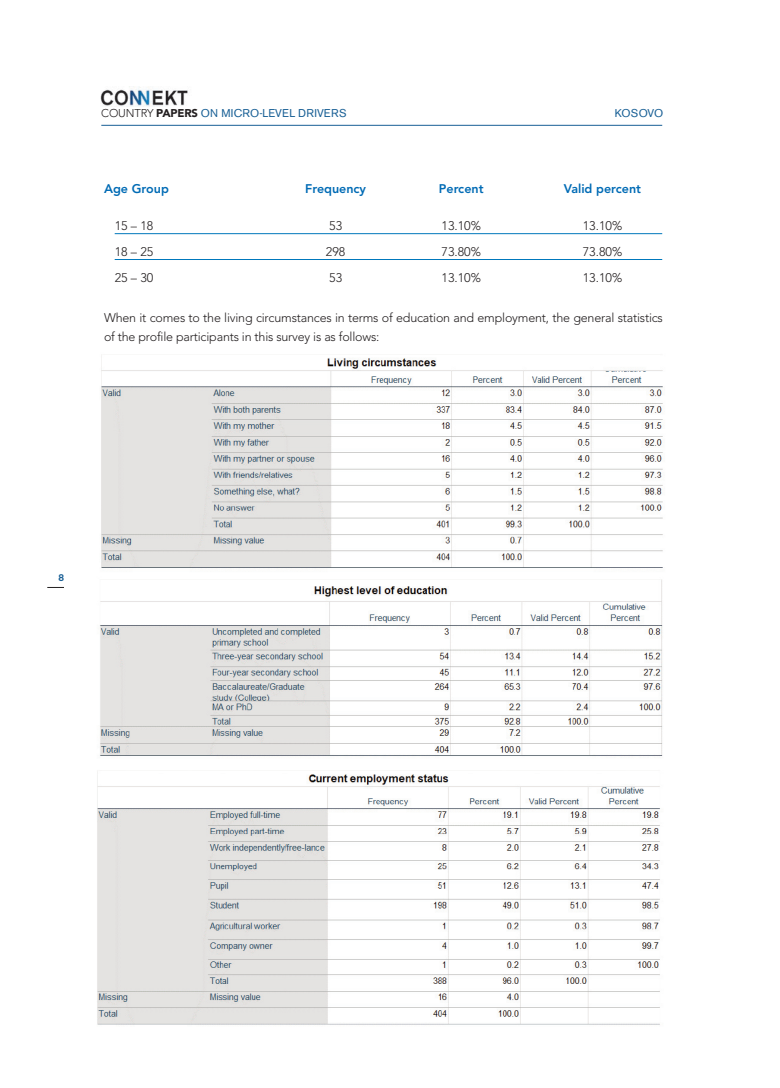
<style>
.page{position:relative;width:780px;height:1088px;background:#fff}
.page>*{position:absolute;margin:0;border:0;box-sizing:border-box;transform-origin:0 0}
.t1{font:300 12.5px/18.8px "Avenir LT Pro";letter-spacing:-.015em;color:#231f20}
.t2{font:800 12.5px "Avenir LT Pro";color:#006bb5}
.t3{font:11.25px "Akzidenz Grotesk BE";letter-spacing:.02em;color:#185f95}
.t4{font:500 10px "Akzidenz Grotesk BE";color:#185f95}
.s1{font-family:"Avenir LT Pro";font-weight:300;color:#231f20}
.s2{font-family:"Avenir LT Pro";font-weight:900;color:#231f20}
</style>
<div class="page">
<img style="left:100px;top:87px;width:88px;height:20px">
<svg style="left:47px;top:587px;width:17px;height:1px"></svg>
<hr style="left:101px;top:125px;width:561px;height:1px;background:#185f95">
<hr style="left:115px;top:233px;width:547px;height:1px;background:#0078bc">
<hr style="left:115px;top:259px;width:547px;height:1px;background:#0078bc">
<img style="left:101px;top:355px;width:562px;height:213px">
<img style="left:100px;top:579px;width:563px;height:177px">
<img style="left:97px;top:771px;width:563px;height:254px">
<p class="t3" style="left:101px;top:109px;width:247px"><span class="s1">COUNTRY</span> <span class="s2">PAPERS</span> ON MICRO-LEVEL DRIVERS</p>
<p class="t3" style="left:614px;top:109px;width:50px">KOSOVO</p>
<p class="t2" style="left:104px;top:183px;width:66px">Age Group</p>
<p class="t2" style="left:305px;top:183px;width:62px">Frequency</p>
<p class="t2" style="left:439px;top:183px;width:46px">Percent</p>
<p class="t2" style="left:563px;top:183px;width:79px">Valid percent</p>
<p class="t1" style="left:115px;top:218px;width:40px">15 – 18</p>
<p class="t1" style="left:329px;top:218px;width:15px">53</p>
<p class="t1" style="left:441px;top:218px;width:41px">13.10%</p>
<p class="t1" style="left:582px;top:218px;width:41px">13.10%</p>
<p class="t1" style="left:115px;top:244px;width:40px">18 – 25</p>
<p class="t1" style="left:326px;top:244px;width:21px">298</p>
<p class="t1" style="left:441px;top:244px;width:41px">73.80%</p>
<p class="t1" style="left:582px;top:244px;width:41px">73.80%</p>
<p class="t1" style="left:115px;top:269px;width:40px">25 – 30</p>
<p class="t1" style="left:329px;top:269px;width:14px">53</p>
<p class="t1" style="left:441px;top:269px;width:41px">13.10%</p>
<p class="t1" style="left:582px;top:269px;width:41px">13.10%</p>
<p class="t1" style="left:104px;top:309px;width:560px">When it comes to the living circumstances in terms of education and employment, the general statistics of the profile participants in this survey is as follows:</p>
<p class="t4" style="left:58px;top:574px;width:7px">8</p>
</div>
